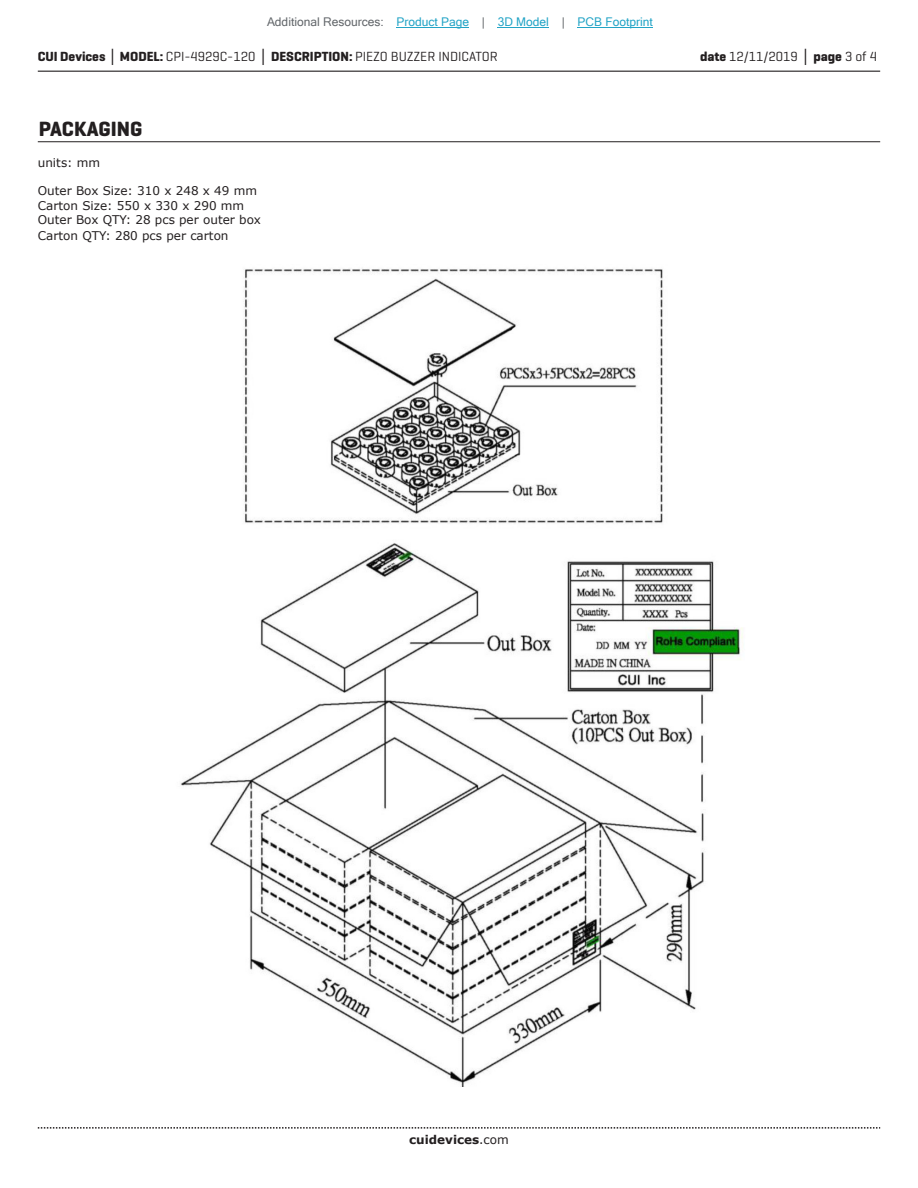
<style>
.page{position:relative;width:918px;height:1188px;background:#fff}
.page>*{position:absolute;margin:0;border:0;box-sizing:border-box;transform-origin:0 0}
.t1{font:700 21px "Geogrotesque";color:#231f20}
.t2{font:13.5px "Geogrotesque";color:#231f20}
.t3{font:12px/14.4px "Verdana";color:#231f20}
.t4{font:12px "Microsoft Sans Serif";color:#23a4c6}
.t5{font:700 12px "Verdana";color:#231f20}
.s1{color:#63676b}
.s2{font-weight:700}
.s3{font-family:"Verdana";font-weight:700}
.s4{font-weight:400}
</style>
<div class="page">
<hr style="left:38px;top:71px;width:842px;height:1px;background:#231f20">
<svg style="left:38px;top:1127px;width:842px;height:2px"></svg>
<hr style="left:38px;top:141px;width:842px;height:1px;background:#231f20">
<img style="left:180px;top:268px;width:563px;height:818px">
<hr style="left:397px;top:27px;width:72px;height:1px;background:#23a4c6">
<hr style="left:498px;top:27px;width:51px;height:1px;background:#23a4c6">
<hr style="left:578px;top:27px;width:75px;height:1px;background:#23a4c6">
<p class="t4" style="left:267px;top:15px;width:387px"><span class="s1">Additional Resources:</span> Product Page <span class="s1">|</span> 3D Model <span class="s1">|</span> PCB Footprint</p>
<p class="t2" style="left:38px;top:48px;width:461px"><span class="s2">CUI Devices</span> <span class="s3">│</span> <span class="s2">MODEL:</span> CPI-4929C-120 <span class="s3">│</span> <span class="s2">DESCRIPTION:</span> PIEZO BUZZER INDICATOR</p>
<h1 class="t1" style="left:39px;top:116px;width:105px">PACKAGING</h1>
<p class="t3" style="left:38px;top:155px;width:64px">units: mm</p>
<p class="t3" style="left:38px;top:184px;width:225px">Outer Box Size: 310 x 248 x 49 mm<br>Carton Size: 550 x 330 x 290 mm<br>Outer Box QTY: 28 pcs per outer box</p>
<p class="t3" style="left:38px;top:229px;width:192px">Carton QTY: 280 pcs per carton</p>
<p class="t2" style="left:700px;top:48px;width:179px"><span class="s2">date</span> 12/11/2019 <span class="s3">│</span> <span class="s2">page</span> 3 of 4</p>
<p class="t5" style="left:409px;top:1131px;width:101px">cuidevices<span class="s4">.com</span></p>
</div>
